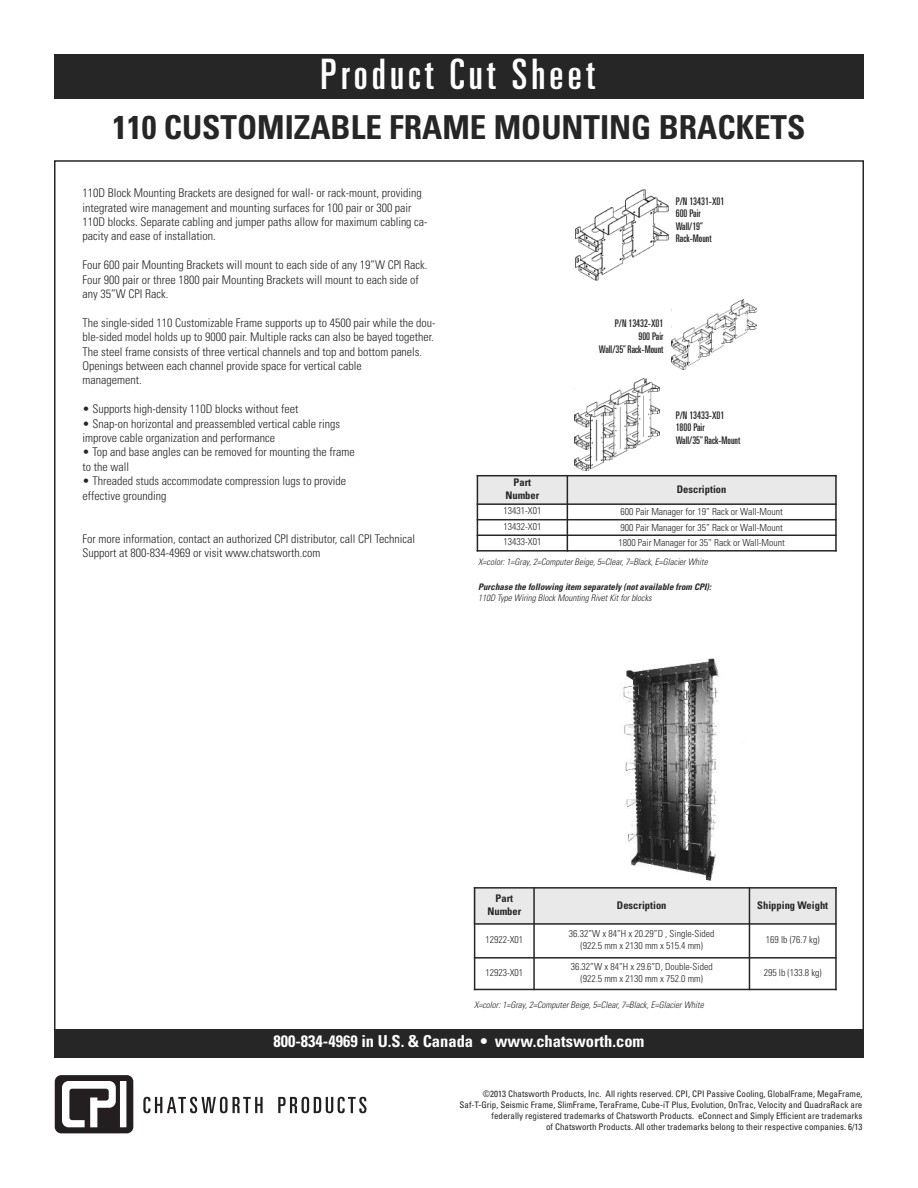
<style>
.page{position:relative;width:918px;height:1188px;background:#fff}
.page>*{position:absolute;margin:0;border:0;box-sizing:border-box;transform-origin:0 0}
.t1{font:ultra-condensed 42px "Univers LT Std";letter-spacing:.1em;color:#fff}
.t2{font:700 condensed 33px "Univers LT Std";color:#272627}
.t3{font:700 condensed 16.5px "Univers LT Std";color:#fff}
.t4{font:300 condensed 12px/14.4px "Univers LT Std";color:#272627}
.t5{font:ultra-condensed 10.5px/12.6px "Univers LT Std";color:#272627}
.t6{font:700 condensed 10.5px/12.6px "Univers LT Std";color:#272627;text-align:center}
.t7{font:300 condensed 9.75px/11.7px "Univers LT Std";color:#272627;text-align:center}
.t8{font:condensed 9px/10.8px "Univers LT Std";color:#272627;text-align:right}
.t9{font:italic 300 condensed 9px "Univers LT Std";color:#272627}
.t10{font:italic 700 condensed 9px "Univers LT Std";color:#272627}
</style>
<div class="page">
<div style="left:54px;top:54px;width:810px;height:45px;background:#272627"></div>
<svg style="left:55px;top:1075px;width:78px;height:58px"></svg>
<svg style="left:143px;top:1097px;width:120px;height:16px"></svg>
<svg style="left:278px;top:1097px;width:88px;height:16px"></svg>
<div style="left:54px;top:1029px;width:810px;height:28px;background:#272627"></div>
<div style="left:477px;top:475px;width:90px;height:29px;background:#e9e9e9"></div>
<div style="left:567px;top:475px;width:270px;height:29px;background:#e9e9e9"></div>
<hr style="left:477px;top:475px;width:1px;height:77px;background:#272627">
<hr style="left:567px;top:475px;width:1px;height:77px;background:#272627">
<hr style="left:835px;top:475px;width:2px;height:77px;background:#272627">
<hr style="left:477px;top:475px;width:360px;height:1px;background:#272627">
<hr style="left:477px;top:503px;width:360px;height:2px;background:#272627">
<hr style="left:477px;top:519px;width:360px;height:1px;background:#272627">
<hr style="left:477px;top:535px;width:360px;height:1px;background:#272627">
<hr style="left:477px;top:550px;width:360px;height:2px;background:#272627">
<div style="left:474px;top:887px;width:60px;height:37px;background:#e9e9e9"></div>
<div style="left:534px;top:887px;width:215px;height:37px;background:#e9e9e9"></div>
<div style="left:749px;top:887px;width:88px;height:37px;background:#e9e9e9"></div>
<hr style="left:474px;top:887px;width:1px;height:103px;background:#272627">
<hr style="left:533px;top:887px;width:2px;height:103px;background:#272627">
<hr style="left:749px;top:887px;width:1px;height:103px;background:#272627">
<hr style="left:835px;top:887px;width:2px;height:103px;background:#272627">
<hr style="left:474px;top:887px;width:363px;height:2px;background:#272627">
<hr style="left:474px;top:923px;width:363px;height:2px;background:#272627">
<hr style="left:474px;top:957px;width:363px;height:2px;background:#272627">
<hr style="left:474px;top:989px;width:363px;height:1px;background:#272627">
<img style="left:575px;top:189px;width:93px;height:92px">
<img style="left:671px;top:300px;width:85px;height:70px">
<img style="left:574px;top:379px;width:86px;height:92px">
<img style="left:620px;top:658px;width:99px;height:223px">
<h1 class="t1" style="left:320px;top:59px;width:276px">Product Cut Sheet</h1>
<h2 class="t2" style="left:113px;top:115px;width:694px">110 CUSTOMIZABLE FRAME MOUNTING BRACKETS</h2>
<p class="t4" style="left:82px;top:187px;width:347px">110D Block Mounting Brackets are designed for wall- or rack-mount, providing integrated wire management and mounting surfaces for 100 pair or 300 pair 110D blocks. Separate cabling and jumper paths allow for maximum cabling ca&shy;pacity and ease of installation.</p>
<p class="t4" style="left:82px;top:259px;width:347px">Four 600 pair Mounting Brackets will mount to each side of any 19”W CPI Rack.<br>Four 900 pair or three 1800 pair Mounting Brackets will mount to each side of any 35”W CPI Rack.</p>
<p class="t4" style="left:82px;top:316px;width:355px">The single-sided 110 Customizable Frame supports up to 4500 pair while the dou&shy;ble-sided model holds up to 9000 pair. Multiple racks can also be bayed together.<br>The steel frame consists of three vertical channels and top and bottom panels.<br>Openings between each channel provide space for vertical cable<br>management.</p>
<p class="t4" style="left:82px;top:403px;width:217px">• Supports high-density 110D blocks without feet</p>
<p class="t4" style="left:82px;top:417px;width:259px">• Snap-on horizontal and preassembled vertical cable rings improve cable organization and performance</p>
<p class="t4" style="left:82px;top:446px;width:274px">• Top and base angles can be removed for mounting the frame to the wall</p>
<p class="t4" style="left:82px;top:475px;width:265px">• Threaded studs accommodate compression lugs to provide effective grounding</p>
<p class="t4" style="left:82px;top:532px;width:334px">For more information, contact an authorized CPI distributor, call CPI Technical<br>Support at 800-834-4969 or visit www.chatsworth.com</p>
<p class="t5" style="left:676px;top:195px;width:50px">P/N 13431-X01<br>600 Pair<br>Wall/19”<br>Rack-Mount</p>
<p class="t5" style="left:599px;top:318px;width:66px;text-align:right">P/N 13432-X01<br>900 Pair<br>Wall/35”Rack-Mount</p>
<p class="t5" style="left:676px;top:410px;width:66px">P/N 13433-X01<br>1800 Pair<br>Wall/35”Rack-Mount</p>
<p class="t6" style="left:505px;top:477px;width:35px">Part<br>Number</p>
<p class="t6" style="left:677px;top:484px;width:51px">Description</p>
<p class="t7" style="left:503px;top:506px;width:39px">13431-X01</p>
<p class="t7" style="left:621px;top:507px;width:164px">600 Pair Manager for 19” Rack or Wall-Mount</p>
<p class="t7" style="left:503px;top:521px;width:39px">13432-X01</p>
<p class="t7" style="left:621px;top:522px;width:164px">900 Pair Manager for 35” Rack or Wall-Mount</p>
<p class="t7" style="left:503px;top:537px;width:39px">13433-X01</p>
<p class="t7" style="left:618px;top:538px;width:168px">1800 Pair Manager for 35” Rack or Wall-Mount</p>
<p class="t9" style="left:478px;top:559px;width:231px">X=color: 1=Gray, 2=Computer Beige, 5=Clear, 7=Black, E=Glacier White</p>
<p class="t10" style="left:478px;top:583px;width:235px">Purchase the following item separately (not available from CPI):</p>
<p class="t9" style="left:478px;top:595px;width:175px">110D Type Wiring Block Mounting Rivet Kit for blocks</p>
<p class="t6" style="left:487px;top:893px;width:35px">Part<br>Number</p>
<p class="t6" style="left:617px;top:899px;width:51px">Description</p>
<p class="t6" style="left:757px;top:899px;width:72px">Shipping Weight</p>
<p class="t7" style="left:485px;top:935px;width:39px">12922-X01</p>
<p class="t7" style="left:569px;top:929px;width:147px">36.32”W x 84”H x 20.29”D , Single-Sided (922.5 mm x 2130 mm x 515.4 mm)</p>
<p class="t7" style="left:766px;top:935px;width:55px">169 lb (76.7 kg)</p>
<p class="t7" style="left:485px;top:968px;width:39px">12923-X01</p>
<p class="t7" style="left:571px;top:962px;width:143px">36.32”W x 84”H x 29.6”D, Double-Sided (922.5 mm x 2130 mm x 752.0 mm)</p>
<p class="t7" style="left:764px;top:968px;width:59px">295 lb (133.8 kg)</p>
<p class="t9" style="left:474px;top:1002px;width:231px">X=color: 1=Gray, 2=Computer Beige, 5=Clear, 7=Black, E=Glacier White</p>
<h3 class="t3" style="left:273px;top:1035px;width:373px">800-834-4969 in U.S. &amp; Canada • www.chatsworth.com</h3>
<p class="t8" style="left:460px;top:1089px;width:404px">©2013 Chatsworth Products, Inc. All rights reserved. CPI, CPI Passive Cooling, GlobalFrame, MegaFrame, Saf-T-Grip, Seismic Frame, SlimFrame, TeraFrame, Cube-iT Plus, Evolution, OnTrac, Velocity and QuadraRack are federally registered trademarks of Chatsworth Products. eConnect and Simply Efficient are trademarks<br>of Chatsworth Products. All other trademarks belong to their respective companies. 6/13</p>
</div>
